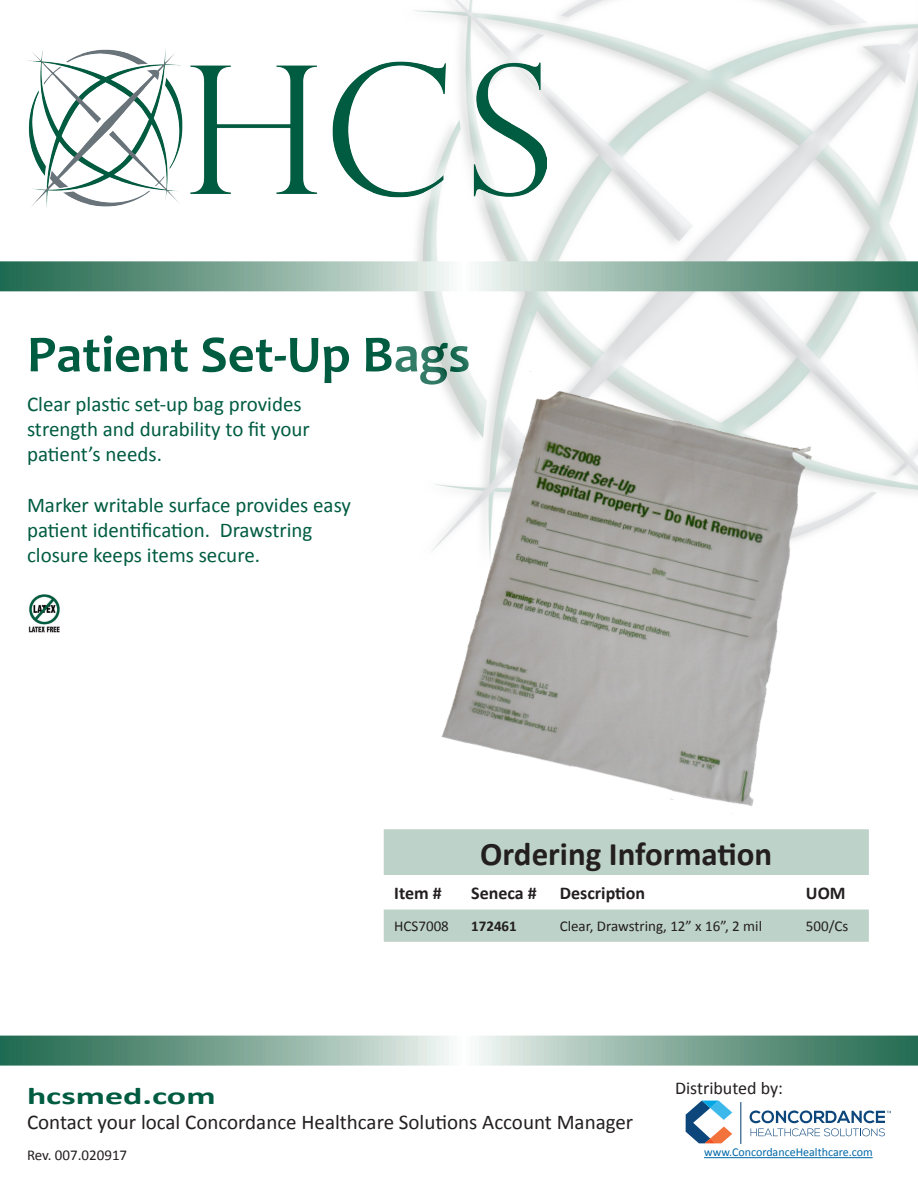
<style>
.page{position:relative;width:918px;height:1188px;background:#fff}
.page>*{position:absolute;margin:0;border:0;box-sizing:border-box;transform-origin:0 0}
.t1{font:700 52.5px "Candara";color:#005c41}
.t2{font:700 33px "Calibri";color:#231f20}
.t3{font:700 24px "Calibri";color:#005c41;scale:1.5 1}
.t4{font:21px/25.2px "Calibri";color:#005c41}
.t5{font:21px "Calibri";color:#231f20}
.t6{font:700 18px "Calibri";color:#231f20}
.t7{font:18px "Calibri";color:#231f20}
.t8{font:15px "Calibri";color:#231f20}
.t9{font:700 15px "Calibri";color:#231f20}
.t10{font:12px "Calibri";color:#0068a9}
</style>
<div class="page">
<img style="left:392px;top:0;width:526px;height:552px">
<svg style="left:384px;top:829px;width:485px;height:113px;fill:#bdd2c9"></svg>
<div style="left:6px;top:29px;width:562px;height:200px;background:#fff"></div>
<img style="left:27px;top:49px;width:520px;height:160px">
<svg style="left:0;top:261px;width:918px;height:30px;background:#84ab9b"></svg>
<svg style="left:0;top:1036px;width:918px;height:30px;background:#84ab9c"></svg>
<img style="left:28px;top:594px;width:32px;height:39px">
<hr style="left:704px;top:1157px;width:169px;height:1px;background:#0068a9">
<svg style="left:686px;top:1101px;width:46px;height:42px"></svg>
<hr style="left:741px;top:1102px;width:1px;height:41px;background:#013a71">
<svg style="left:750px;top:1110px;width:141px;height:27px"></svg>
<img style="left:434px;top:370px;width:405px;height:437px">
<p class="t1" style="left:27px;top:321px;width:445px">Patient Set-Up Bags</p>
<p class="t4" style="left:27px;top:391px;width:284px">Clear plastic set-up bag provides strength and durability to fit your patient’s needs.</p>
<p class="t4" style="left:27px;top:492px;width:326px">Marker writable surface provides easy patient identification. Drawstring</p>
<p class="t4" style="left:27px;top:543px;width:235px">closure keeps items secure.</p>
<p class="t2" style="left:480px;top:832px;width:293px">Ordering Information</p>
<p class="t6" style="left:394px;top:882px;width:49px">Item #</p>
<p class="t6" style="left:471px;top:882px;width:67px">Seneca #</p>
<p class="t6" style="left:560px;top:882px;width:87px">Description</p>
<p class="t6" style="left:806px;top:882px;width:41px">UOM</p>
<p class="t8" style="left:394px;top:917px;width:56px">HCS7008</p>
<p class="t9" style="left:471px;top:917px;width:47px">172461</p>
<p class="t8" style="left:560px;top:917px;width:204px">Clear, Drawstring, 12” x 16”, 2 mil</p>
<p class="t8" style="left:806px;top:917px;width:44px">500/Cs</p>
<p class="t3" style="left:27px;top:1080px;width:127px">hcsmed.com</p>
<p class="t5" style="left:27px;top:1109px;width:608px">Contact your local Concordance Healthcare Solutions Account Manager</p>
<p class="t8" style="left:27px;top:1146px;width:102px">Rev. 007.020917</p>
<p class="t7" style="left:675px;top:1076px;width:110px">Distributed by:</p>
<p class="t10" style="left:704px;top:1145px;width:170px">www.ConcordanceHealthcare.com</p>
</div>
